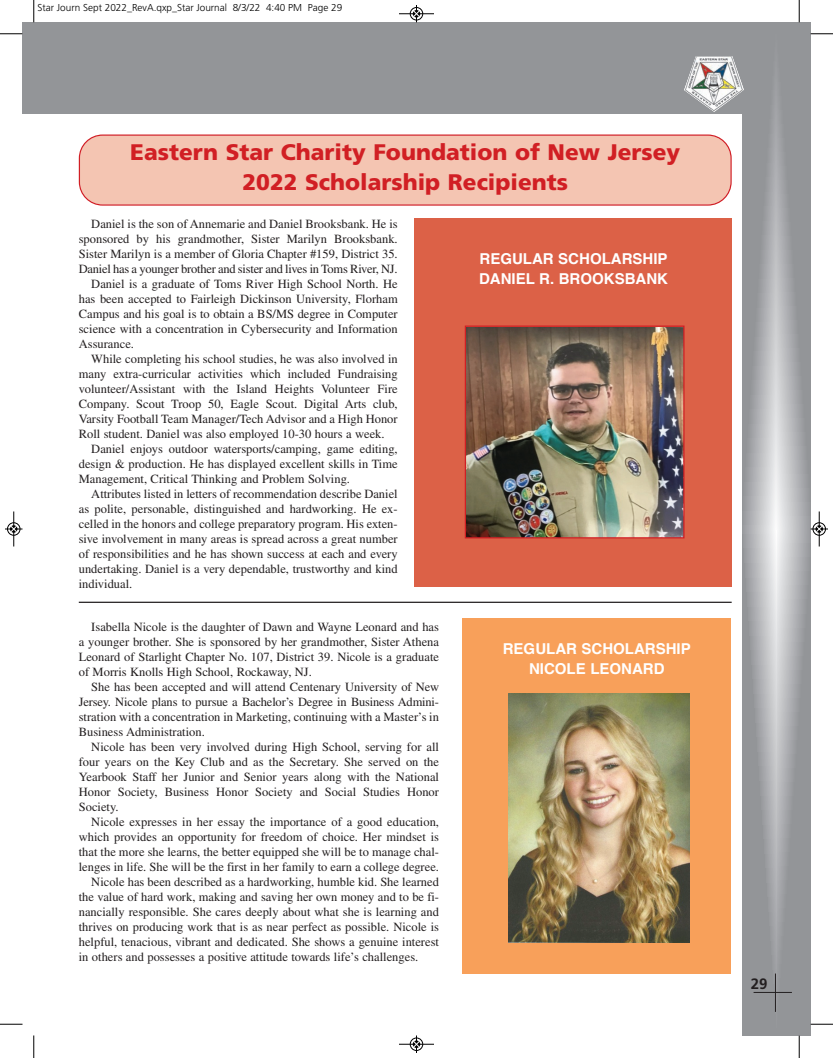
<style>
.page{position:relative;width:833px;height:1058px;background:#fff}
.page>*{position:absolute;margin:0;border:0;box-sizing:border-box;transform-origin:0 0}
.t1{font:900 22.5px "Frutiger";color:#d11f24}
.t2{font:700 15px "Helvetica";color:#fff}
.t3{font:700 15px "Frutiger";color:#231f20}
.t4{font:12.5px/15px "Times";color:#231f20;text-align:justify}
.t5{font:300 10px "Frutiger";color:#000}
</style>
<div class="page">
<div style="left:462px;top:618px;width:269px;height:355px;background:#f8a05a"></div>
<div style="left:414px;top:218px;width:317px;height:368px;background:#dc6147"></div>
<div style="left:34px;top:22px;width:720px;height:92px;background:#939598"></div>
<svg style="left:742px;top:22px;width:68px;height:1013px;background:#a4a6a9"></svg>
<hr style="left:753px;top:992px;width:38px;height:1px;background:#231f20">
<hr style="left:775px;top:973px;width:1px;height:38px;background:#231f20">
<img style="left:684px;top:56px;width:59px;height:56px">
<div style="left:22px;top:22px;width:12px;height:92px;background:#939598"></div>
<div style="left:79px;top:134px;width:652px;height:72px;background:#f4c5b2"></div>
<img style="left:466px;top:327px;width:216px;height:209px">
<div style="left:464px;top:325px;width:220px;height:213px;border:1px solid #d11f24"></div>
<hr style="left:79px;top:601px;width:652px;height:2px;background:#231f20">
<img style="left:509px;top:693px;width:180px;height:249px">
<svg style="left:33px;top:0;width:2px;height:22px"></svg>
<svg style="left:0;top:33px;width:22px;height:2px"></svg>
<svg style="left:798px;top:0;width:2px;height:22px"></svg>
<svg style="left:810px;top:33px;width:22px;height:2px"></svg>
<svg style="left:33px;top:1035px;width:2px;height:23px"></svg>
<svg style="left:0;top:1023px;width:22px;height:2px"></svg>
<svg style="left:798px;top:1035px;width:2px;height:23px"></svg>
<svg style="left:810px;top:1023px;width:22px;height:2px"></svg>
<hr style="left:399px;top:14px;width:35px;height:1px;background:#000">
<div style="left:410px;top:7px;width:13px;height:13px;border:1px solid #000;border-radius:50%"></div>
<svg style="left:413px;top:5px;width:6px;height:18px"></svg>
<hr style="left:399px;top:1044px;width:35px;height:1px;background:#000">
<div style="left:410px;top:1037px;width:13px;height:13px;border:1px solid #000;border-radius:50%"></div>
<svg style="left:413px;top:1035px;width:6px;height:17px"></svg>
<hr style="left:14px;top:511px;width:1px;height:35px;background:#000">
<div style="left:7px;top:522px;width:13px;height:13px;border:1px solid #000;border-radius:50%"></div>
<svg style="left:5px;top:526px;width:17px;height:6px"></svg>
<hr style="left:819px;top:511px;width:1px;height:35px;background:#000">
<div style="left:812px;top:522px;width:13px;height:13px;border:1px solid #000;border-radius:50%"></div>
<svg style="left:810px;top:526px;width:18px;height:6px"></svg>
<p class="t5" style="left:38px;top:4px;width:306px">Star Journ Sept 2022_RevA.qxp_Star Journal 8/3/22 4:40 PM Page 29</p>
<p class="t1" style="left:130px;top:143px;width:551px">Eastern Star Charity Foundation of New Jersey</p>
<p class="t1" style="left:242px;top:173px;width:327px">2022 Scholarship Recipients</p>
<p class="t4" style="left:79px;top:217px;width:320px;text-indent:12px">Daniel is the son of Annemarie and Daniel Brooksbank. He is sponsored by his grandmother, Sister Marilyn Brooksbank.<br>Sister Marilyn is a member of Gloria Chapter #159, District 35.<br>Daniel has a younger brother and sister and lives in Toms River, NJ.</p>
<p class="t4" style="left:79px;top:277px;width:320px;text-indent:12px">Daniel is a graduate of Toms River High School North. He has been accepted to Fairleigh Dickinson University, Florham Campus and his goal is to obtain a BS/MS degree in Computer science with a concentration in Cybersecurity and Information Assurance.</p>
<p class="t4" style="left:79px;top:352px;width:320px;text-indent:12px">While completing his school studies, he was also involved in many extra-curricular activities which included Fundraising volunteer/Assistant with the Island Heights Volunteer Fire Company. Scout Troop 50, Eagle Scout. Digital Arts club, Varsity Football Team Manager/Tech Advisor and a High Honor Roll student. Daniel was also employed 10-30 hours a week.</p>
<p class="t4" style="left:79px;top:442px;width:320px;text-indent:12px">Daniel enjoys outdoor watersports/camping, game editing, design &amp; production. He has displayed excellent skills in Time Management, Critical Thinking and Problem Solving.</p>
<p class="t4" style="left:79px;top:487px;width:320px;text-indent:12px">Attributes listed in letters of recommendation describe Daniel as polite, personable, distinguished and hardworking. He ex&shy;celled in the honors and college preparatory program. His exten&shy;sive involvement in many areas is spread across a great number of responsibilities and he has shown success at each and every undertaking. Daniel is a very dependable, trustworthy and kind individual.</p>
<p class="t2" style="left:479px;top:253px;width:189px">REGULAR SCHOLARSHIP</p>
<p class="t2" style="left:479px;top:273px;width:190px">DANIEL R. BROOKSBANK</p>
<p class="t4" style="left:79px;top:620px;width:362px;text-indent:12px">Isabella Nicole is the daughter of Dawn and Wayne Leonard and has a younger brother. She is sponsored by her grandmother, Sister Athena Leonard of Starlight Chapter No. 107, District 39. Nicole is a graduate of Morris Knolls High School, Rockaway, NJ.</p>
<p class="t4" style="left:79px;top:680px;width:362px;text-indent:12px">She has been accepted and will attend Centenary University of New Jersey. Nicole plans to pursue a Bachelor’s Degree in Business Admini&shy;stration with a concentration in Marketing, continuing with a Master’s in Business Administration.</p>
<p class="t4" style="left:79px;top:740px;width:362px;text-indent:12px">Nicole has been very involved during High School, serving for all four years on the Key Club and as the Secretary. She served on the Yearbook Staff her Junior and Senior years along with the National Honor Society, Business Honor Society and Social Studies Honor Society.</p>
<p class="t4" style="left:79px;top:815px;width:362px;text-indent:12px">Nicole expresses in her essay the importance of a good education, which provides an opportunity for freedom of choice. Her mindset is that the more she learns, the better equipped she will be to manage chal&shy;lenges in life. She will be the first in her family to earn a college degree.</p>
<p class="t4" style="left:79px;top:875px;width:362px;text-indent:12px">Nicole has been described as a hardworking, humble kid. She learned the value of hard work, making and saving her own money and to be fi&shy;nancially responsible. She cares deeply about what she is learning and thrives on producing work that is as near perfect as possible. Nicole is helpful, tenacious, vibrant and dedicated. She shows a genuine interest in others and possesses a positive attitude towards life’s challenges.</p>
<p class="t2" style="left:503px;top:642px;width:189px">REGULAR SCHOLARSHIP</p>
<p class="t2" style="left:529px;top:662px;width:137px">NICOLE LEONARD</p>
<p class="t3" style="left:750px;top:978px;width:18px">29</p>
</div>
